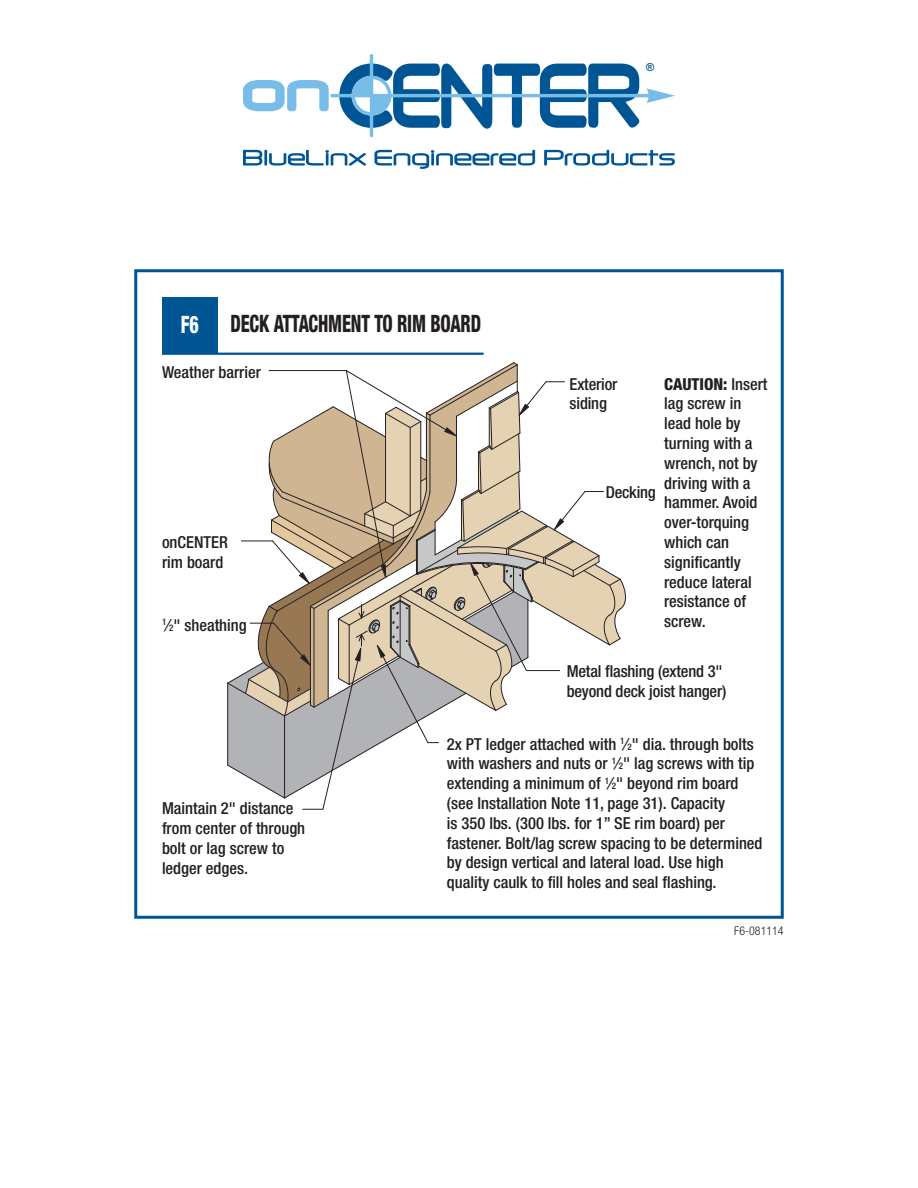
<style>
.page{position:relative;width:918px;height:1188px;background:#fff}
.page>*{position:absolute;margin:0;border:0;box-sizing:border-box;transform-origin:0 0}
.t1{font:800 condensed 24px "Helvetica Neue LT Std";letter-spacing:-.01em;color:#231f20;scale:.75 1}
.t2{font:800 condensed 24px "Helvetica Neue LT Std";color:#fff;scale:.75 1}
.t3{font:500 condensed 16.5px/19.8px "Helvetica Neue LT Std";color:#231f20}
.t4{font:300 condensed 12px "Helvetica Neue LT Std";color:#231f20}
.t5{font:700 10.95px "Arial";color:#005595}
.s1{font-size:9.15px}
.s2{font-weight:800}
</style>
<div class="page">
<div style="left:134px;top:269px;width:650px;height:650px;border:3px solid #005595"></div>
<svg style="left:243px;top:150px;width:123px;height:16px"></svg>
<svg style="left:374px;top:150px;width:161px;height:19px"></svg>
<svg style="left:544px;top:150px;width:131px;height:16px"></svg>
<svg style="left:243px;top:54px;width:432px;height:83px"></svg>
<svg style="left:227px;top:362px;width:399px;height:448px"></svg>
<div style="left:162px;top:297px;width:56px;height:56px;background:#005595"></div>
<hr style="left:162px;top:353px;width:322px;height:2px;background:#005595">
<div style="left:162px;top:536px;width:79px;height:32px;background:#fff"></div>
<div style="left:570px;top:378px;width:50px;height:31px;background:#fff"></div>
<p class="t5" style="left:646px;top:60px;width:10px">®</p>
<h1 class="t2" style="left:181px;top:310px;width:25px">F6</h1>
<h1 class="t1" style="left:231px;top:309px;width:335px">DECK ATTACHMENT TO RIM BOARD</h1>
<p class="t3" style="left:162px;top:362px;width:100px">Weather barrier</p>
<p class="t3" style="left:162px;top:532px;width:67px">onCENTER rim board</p>
<p class="t3" style="left:162px;top:615px;width:86px"><sup>1</sup>⁄<span class="s1">2</span>" sheathing</p>
<p class="t3" style="left:570px;top:374px;width:49px">Exterior siding</p>
<p class="t3" style="left:606px;top:482px;width:52px">Decking</p>
<p class="t3" style="left:664px;top:374px;width:105px"><span class="s2">CAUTION:</span> Insert lag screw in lead hole by turning with a wrench, not by driving with a hammer. Avoid over-torquing which can significantly reduce lateral resistance of screw.</p>
<p class="t3" style="left:567px;top:662px;width:161px">Metal flashing (extend 3" beyond deck joist hanger)</p>
<p class="t3" style="left:162px;top:798px;width:145px">Maintain 2" distance from center of through bolt or lag screw to ledger edges.</p>
<p class="t3" style="left:447px;top:734px;width:317px">2x PT ledger attached with <sup>1</sup>⁄<span class="s1">2</span>" dia. through bolts with washers and nuts or <sup>1</sup>⁄<span class="s1">2</span>" lag screws with tip extending a minimum of <sup>1</sup>⁄<span class="s1">2</span>" beyond rim board (see Installation Note 11, page 31). Capacity<br>is 350 lbs. (300 lbs. for 1” SE rim board) per fastener. Bolt/lag screw spacing to be determined by design vertical and lateral load. Use high quality caulk to fill holes and seal flashing.</p>
<p class="t4" style="left:734px;top:924px;width:51px">F6-081114</p>
</div>
